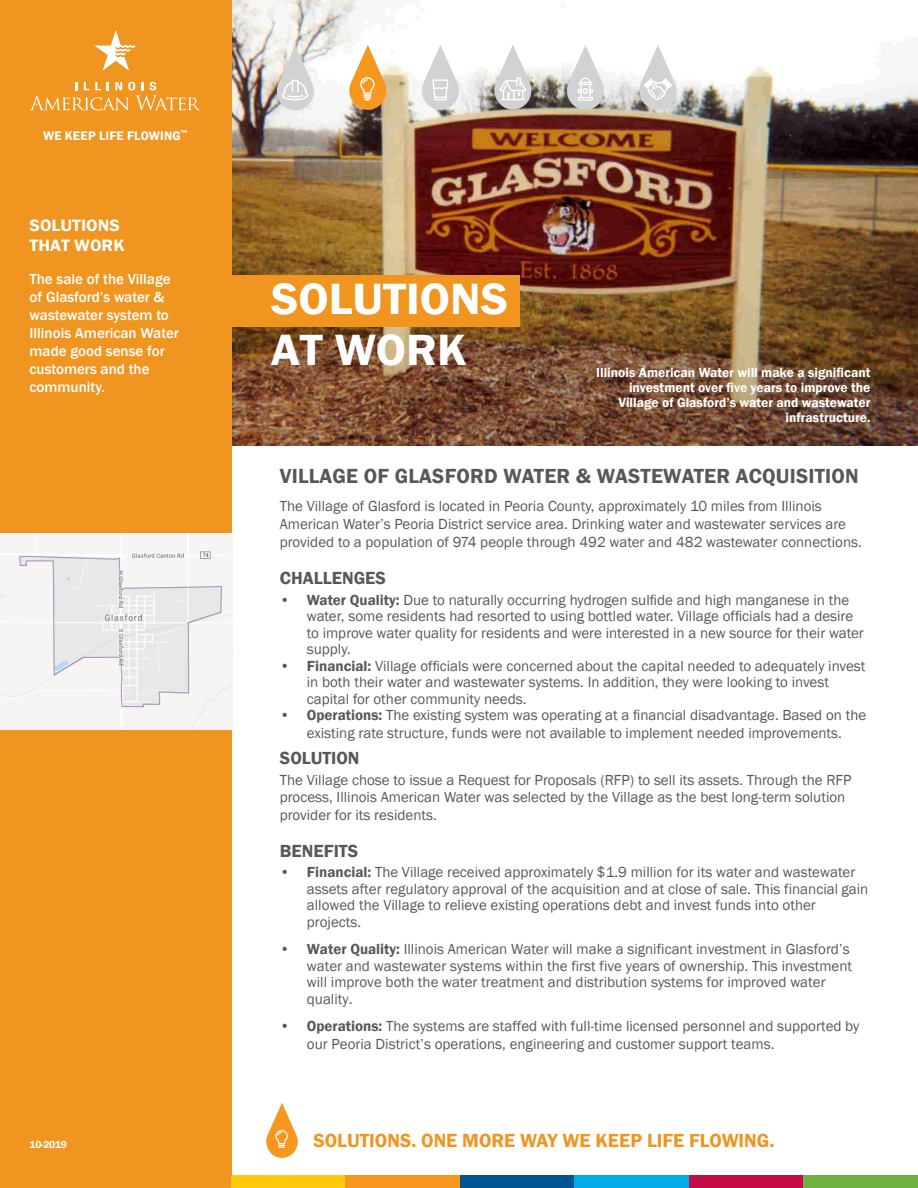
<style>
.page{position:relative;width:918px;height:1188px;background:#fff}
.page>*{position:absolute;margin:0;border:0;box-sizing:border-box;transform-origin:0 0}
.Title_Head{font:600 45px/51px "Franklin Gothic";color:#fff;scale:1.05 1}
.Subhead{font:600 21px "Franklin Gothic";letter-spacing:.01em;color:#57585a}
.Subhead-2{font:600 19.5px "Franklin Gothic";color:#ef9520}
.Subhead-3{font:600 18px "Franklin Gothic";color:#57585a}
.t1{font:600 16.95px/19.5px "Franklin Gothic";color:#fff;scale:1.06 1}
.Subhead-4{font:15px/16.5px "Franklin Gothic";color:#57585a}
.Body_Copy{font:15px/16.5px "Franklin Gothic";color:#57585a}
.Body_Copy_-_Reverse{font:500 15px/18px "Franklin Gothic";color:#fff}
.Photo_Caption{font:600 13.5px/15px "Franklin Gothic";color:#fff;text-align:right}
.t2{font:600 12.75px "Franklin Gothic";letter-spacing:.015em;color:#fff}
.t3{font:600 10.5px "Franklin Gothic";letter-spacing:-.035em;color:#fff}
.s1{font-weight:600}
</style>
<div class="page">
<img style="left:231px;top:1px;width:687px;height:445px">
<svg style="left:277px;top:45px;width:37px;height:65px"></svg>
<svg style="left:422px;top:45px;width:37px;height:65px"></svg>
<svg style="left:494px;top:44px;width:37px;height:66px"></svg>
<svg style="left:349px;top:45px;width:37px;height:65px"></svg>
<svg style="left:567px;top:45px;width:37px;height:65px"></svg>
<svg style="left:639px;top:45px;width:37px;height:65px"></svg>
<div style="left:0;top:0;width:231px;height:1188px;background:#ef9520"></div>
<div style="left:218px;top:275px;width:301px;height:52px;background:#ef9520"></div>
<svg style="left:30px;top:82px;width:171px;height:28px"></svg>
<svg style="left:94px;top:30px;width:41px;height:41px"></svg>
<img style="left:0;top:534px;width:232px;height:195px">
<div style="left:231px;top:1175px;width:115px;height:13px;background:#feca0a"></div>
<div style="left:346px;top:1175px;width:114px;height:13px;background:#f7971d"></div>
<div style="left:460px;top:1175px;width:115px;height:13px;background:#005594"></div>
<div style="left:575px;top:1175px;width:114px;height:13px;background:#00abe7"></div>
<div style="left:689px;top:1175px;width:115px;height:13px;background:#c60a45"></div>
<div style="left:804px;top:1175px;width:114px;height:13px;background:#6cb43f"></div>
<svg style="left:266px;top:1103px;width:32px;height:55px"></svg>
<p class="t2" style="left:43px;top:127px;width:146px">WE KEEP LIFE FLOWING<sup>™</sup></p>
<p class="t1" style="left:30px;top:216px;width:91px">SOLUTIONS<br>THAT WORK</p>
<p class="Body_Copy_-_Reverse" style="left:30px;top:271px;width:151px">The sale of the Village of Glasford’s water &amp; wastewater system to<br>Illinois American Water made good sense for customers and the community.</p>
<p class="t3" style="left:30px;top:1138px;width:39px">10-2019</p>
<p class="Title_Head" style="left:271px;top:275px;width:227px">SOLUTIONS<br>AT WORK</p>
<p class="Photo_Caption" style="left:596px;top:365px;width:276px">Illinois American Water will make a significant investment over five years to improve the Village of Glasford’s water and wastewater infrastructure.</p>
<p class="Subhead" style="left:280px;top:463px;width:580px">VILLAGE OF GLASFORD WATER &amp; WASTEWATER ACQUISITION</p>
<p class="Subhead-4" style="left:280px;top:498px;width:584px;line-height:18px">The Village of Glasford is located in Peoria County, approximately 10 miles from Illinois<br>American Water’s Peoria District service area. Drinking water and wastewater services are provided to a population of 974 people through 492 water and 482 wastewater connections.</p>
<p class="Subhead-3" style="left:280px;top:567px;width:108px">CHALLENGES</p>
<p class="Subhead-4" style="left:307px;top:592px;width:558px;text-indent:-27px"><span class="s1">• Water Quality:</span> Due to naturally occurring hydrogen sulfide and high manganese in the water, some residents had resorted to using bottled water. Village officials had a desire to improve water quality for residents and were interested in a new source for their water supply.</p>
<p class="Subhead-4" style="left:307px;top:658px;width:560px;text-indent:-27px"><span class="s1">• Financial:</span> Village officials were concerned about the capital needed to adequately invest in both their water and wastewater systems. In addition, they were looking to invest capital for other community needs.</p>
<p class="Subhead-4" style="left:280px;top:707px;width:588px;line-height:18px;text-align:center"><span class="s1">• Operations:</span> The existing system was operating at a financial disadvantage. Based on the existing rate structure, funds were not available to implement needed improvements.</p>
<p class="Subhead-3" style="left:280px;top:747px;width:81px">SOLUTION</p>
<p class="Body_Copy" style="left:280px;top:772px;width:573px">The Village chose to issue a Request for Proposals (RFP) to sell its assets. Through the RFP process, Illinois American Water was selected by the Village as the best long-term solution</p>
<p class="Body_Copy" style="left:280px;top:807px;width:158px">provider for its residents.</p>
<p class="Subhead-3" style="left:280px;top:839px;width:80px">BENEFITS</p>
<p class="Subhead-4" style="left:307px;top:864px;width:563px;text-indent:-27px"><span class="s1">• Financial:</span> The Village received approximately $1.9 million for its water and wastewater assets after regulatory approval of the acquisition and at close of sale. This financial gain allowed the Village to relieve existing operations debt and invest funds into other projects.</p>
<p class="Subhead-4" style="left:307px;top:941px;width:547px;text-indent:-27px"><span class="s1">• Water Quality:</span> Illinois American Water will make a significant investment in Glasford’s water and wastewater systems within the first five years of ownership. This investment will improve both the water treatment and distribution systems for improved water quality.</p>
<p class="Subhead-4" style="left:307px;top:1017px;width:554px;line-height:18px;text-indent:-27px"><span class="s1">• Operations:</span> The systems are staffed with full-time licensed personnel and supported by our Peoria District’s operations, engineering and customer support teams.</p>
<p class="Subhead-2" style="left:314px;top:1129px;width:463px">SOLUTIONS. ONE MORE WAY WE KEEP LIFE FLOWING.</p>
</div>
